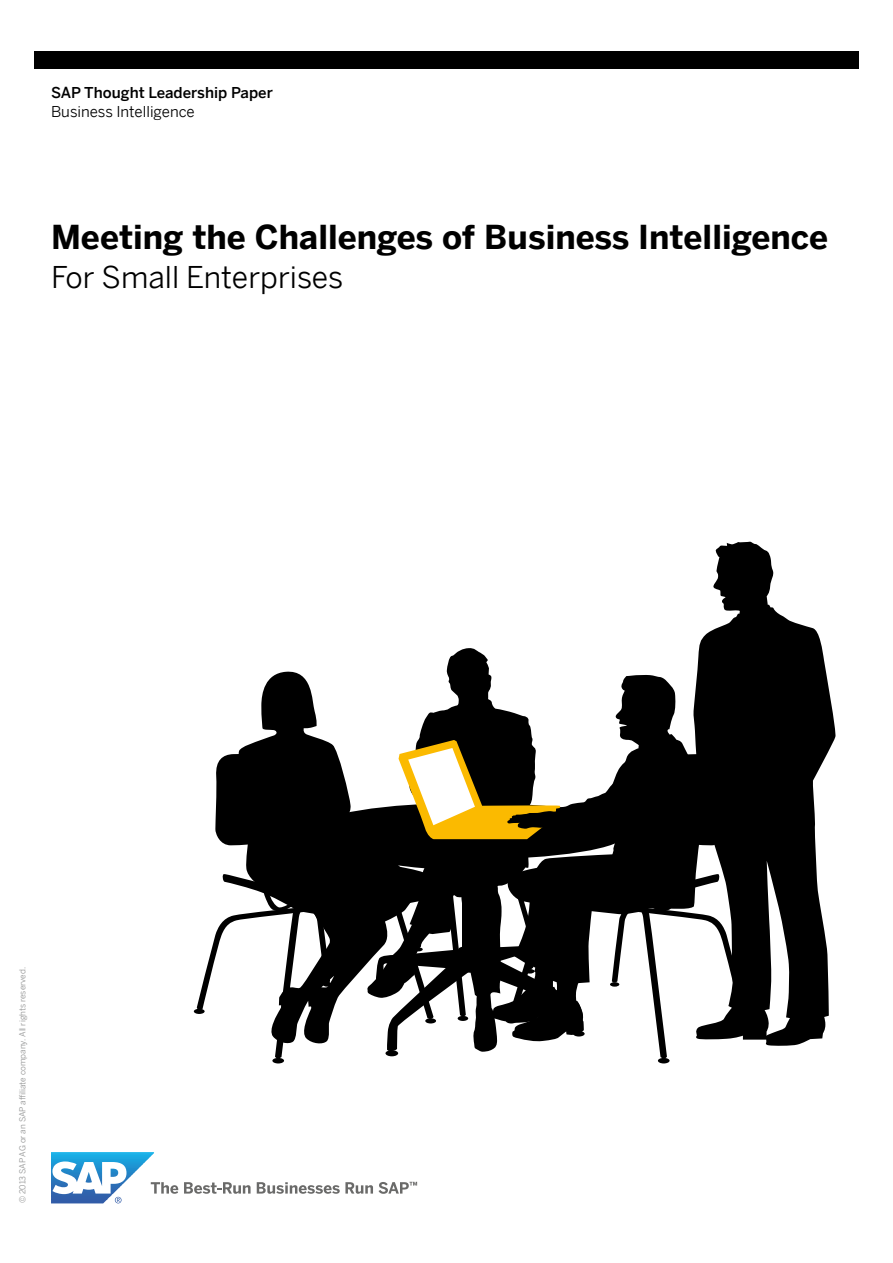
<style>
.page{position:relative;width:893px;height:1263px;background:#fff}
.page>*{position:absolute;margin:0;border:0;box-sizing:border-box;transform-origin:0 0}
.t1{font:700 33px "Benton Sans";color:#000}
.t2{font:30px "Benton Sans";color:#000}
.t3{font:500 15px "Benton Sans";color:#000}
.t4{font:15px "Benton Sans";color:#000}
.t5{font:8.25px "Benton Sans";color:#919292}
</style>
<div class="page">
<div style="left:34px;top:51px;width:825px;height:17px;background:#000"></div>
<svg style="left:697px;top:541px;width:139px;height:505px;fill:#000"></svg>
<div style="left:737px;top:1009px;width:11px;height:5px;background:#000;border-radius:50%"></div>
<div style="left:658px;top:1058px;width:12px;height:5px;background:#000;border-radius:50%"></div>
<div style="left:194px;top:1009px;width:11px;height:5px;background:#000;border-radius:50%"></div>
<div style="left:272px;top:1058px;width:12px;height:5px;background:#000;border-radius:50%"></div>
<svg style="left:423px;top:648px;width:83px;height:75px;fill:#000"></svg>
<svg style="left:261px;top:671px;width:58px;height:69px;fill:#000"></svg>
<svg style="left:319px;top:723px;width:187px;height:17px"></svg>
<svg style="left:197px;top:740px;width:548px;height:318px"></svg>
<svg style="left:506px;top:675px;width:197px;height:367px;fill:#000"></svg>
<svg style="left:51px;top:1152px;width:127px;height:51px"></svg>
<svg style="left:184px;top:1182px;width:67px;height:12px"></svg>
<svg style="left:257px;top:1182px;width:116px;height:12px"></svg>
<svg style="left:379px;top:1182px;width:38px;height:12px"></svg>
<h3 class="t3" style="left:51px;top:82px;width:223px">SAP Thought Leadership Paper</h3>
<h3 class="t4" style="left:51px;top:101px;width:145px">Business Intelligence</h3>
<h1 class="t1" style="left:51px;top:213px;width:778px">Meeting the Challenges of Business Intelligence</h1>
<h2 class="t2" style="left:51px;top:256px;width:294px">For Small Enterprises</h2>
<p class="t5" style="left:17px;top:1203px;width:238px;rotate:-90deg">© 2013 SAP AG or an SAP affiliate company. All rights reserved.</p>
</div>
